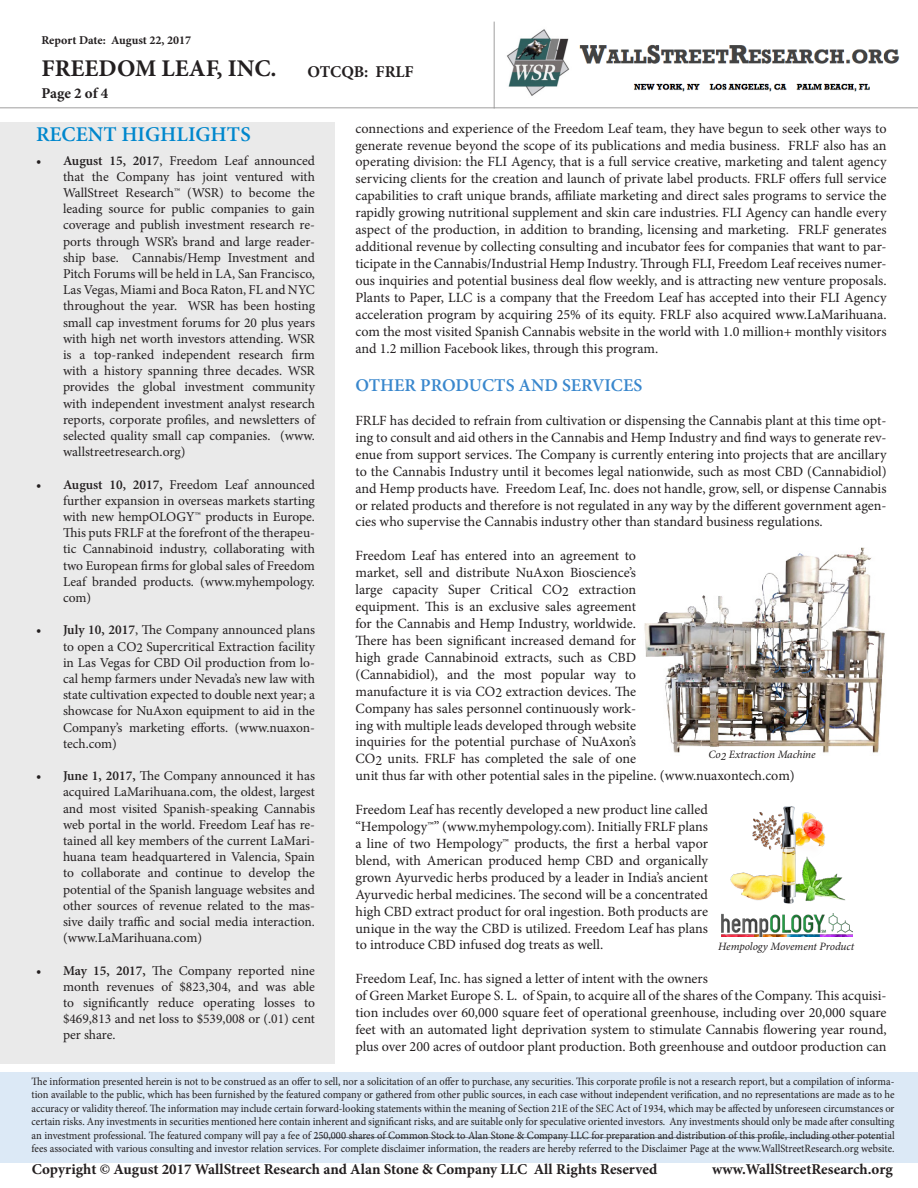
<style>
.page{position:relative;width:918px;height:1188px;background:#fff}
.page>*{position:absolute;margin:0;border:0;box-sizing:border-box;transform-origin:0 0}
.t1{font:700 24px "Minion Pro";color:#231f20}
.t2{font:600 21px "Minion Pro";color:#0087cd}
.t3{font:600 18px "Minion Pro";color:#3987cd}
.t4{font:700 16.5px "Minion Pro";color:#231f20}
.t5{font:700 15px "Minion Pro";color:#231f20}
.t6{font:14.1px/17px "Minion Pro";color:#231f20;text-align:justify}
.t7{font:13.5px/16.2px "Minion Pro";color:#231f20;text-align:justify}
.t8{font:700 12px "Minion Pro";color:#231f20}
.t9{font:11.25px/13.5px "Minion Pro";color:#231f20;text-align:justify;scale:.94 1}
.t10{font:italic 11.25px "Minion Pro";letter-spacing:-.005em;color:#231f20}
.s1{font-weight:600}
</style>
<div class="page">
<div style="left:0;top:1072px;width:918px;height:91px;background:#dce9f6"></div>
<img style="left:507px;top:29px;width:63px;height:67px">
<img style="left:579px;top:44px;width:321px;height:48px">
<hr style="left:0;top:107px;width:918px;height:1px;background:#949393">
<hr style="left:494px;top:22px;width:1px;height:86px;background:#949393">
<div style="left:0;top:122px;width:335px;height:942px;background:#eaeaea"></div>
<img style="left:644px;top:548px;width:241px;height:205px">
<img style="left:730px;top:806px;width:115px;height:98px">
<img style="left:722px;top:914px;width:130px;height:22px">
<p class="t8" style="left:41px;top:32px;width:151px">Report Date: August 22, 2017</p>
<h1 class="t1" style="left:41px;top:52px;width:237px">FREEDOM LEAF, INC.</h1>
<p class="t4" style="left:308px;top:60px;width:108px">OTCQB: FRLF</p>
<p class="t5" style="left:41px;top:83px;width:69px">Page 2 of 4</p>
<p class="t2" style="left:36px;top:120px;width:216px">RECENT HIGHLIGHTS</p>
<p class="t7" style="left:63px;top:152px;width:254px;text-indent:-27px"><span class="s1">• August 15, 2017</span>, Freedom Leaf announced that the Company has joint ventured with WallStreet Research™ (WSR) to become the leading source for public companies to gain coverage and publish investment research re&shy;ports through WSR’s brand and large reader&shy;ship base. Cannabis/Hemp Investment and Pitch Forums will be held in LA, San Francisco, Las Vegas, Miami and Boca Raton, FL and NYC throughout the year. WSR has been hosting small cap investment forums for 20 plus years with high net worth investors attending. WSR is a top-ranked independent research firm with a history spanning three decades. WSR provides the global investment community with independent investment analyst research reports, corporate profiles, and newsletters of selected quality small cap companies. (www. wallstreetresearch.org)</p>
<p class="t7" style="left:63px;top:476px;width:254px;text-indent:-27px"><span class="s1">• August 10, 2017,</span> Freedom Leaf announced further expansion in overseas markets starting with new hempOLOGY™ products in Europe.<br>This puts FRLF at the forefront of the therapeu&shy;tic Cannabinoid industry, collaborating with two European firms for global sales of Freedom Leaf branded products. (www.myhempology. com)</p>
<p class="t7" style="left:63px;top:622px;width:254px;text-indent:-27px"><span class="s1">• July 10, 2017</span>, The Company announced plans to open a CO2 Supercritical Extraction facility in Las Vegas for CBD Oil production from lo&shy;cal hemp farmers under Nevada’s new law with state cultivation expected to double next year; a showcase for NuAxon equipment to aid in the Company’s marketing efforts. (www.nuaxon&shy;tech.com)</p>
<p class="t7" style="left:63px;top:768px;width:254px;text-indent:-27px"><span class="s1">• June 1, 2017,</span> The Company announced it has acquired LaMarihuana.com, the oldest, largest and most visited Spanish-speaking Cannabis web portal in the world. Freedom Leaf has re&shy;tained all key members of the current LaMari&shy;huana team headquartered in Valencia, Spain to collaborate and continue to develop the potential of the Spanish language websites and other sources of revenue related to the mas&shy;sive daily traffic and social media interaction. (www.LaMarihuana.com)</p>
<p class="t7" style="left:63px;top:962px;width:254px;text-indent:-27px"><span class="s1">• May 15, 2017,</span> The Company reported nine month revenues of $823,304, and was able to significantly reduce operating losses to $469,813 and net loss to $539,008 or (.01) cent per share.</p>
<p class="t6" style="left:356px;top:120px;width:533px">connections and experience of the Freedom Leaf team, they have begun to seek other ways to generate revenue beyond the scope of its publications and media business. FRLF also has an operating division: the FLI Agency, that is a full service creative, marketing and talent agency servicing clients for the creation and launch of private label products. FRLF offers full service capabilities to craft unique brands, affiliate marketing and direct sales programs to service the rapidly growing nutritional supplement and skin care industries. FLI Agency can handle every aspect of the production, in addition to branding, licensing and marketing. FRLF generates additional revenue by collecting consulting and incubator fees for companies that want to par&shy;ticipate in the Cannabis/Industrial Hemp Industry. Through FLI, Freedom Leaf receives numer&shy;ous inquiries and potential business deal flow weekly, and is attracting new venture proposals.<br>Plants to Paper, LLC is a company that the Freedom Leaf has accepted into their FLI Agency acceleration program by acquiring 25% of its equity. FRLF also acquired www.LaMarihuana. com the most visited Spanish Cannabis website in the world with 1.0 million+ monthly visitors and 1.2 million Facebook likes, through this program.</p>
<p class="t3" style="left:356px;top:373px;width:288px">OTHER PRODUCTS AND SERVICES</p>
<p class="t6" style="left:356px;top:412px;width:533px">FRLF has decided to refrain from cultivation or dispensing the Cannabis plant at this time opt&shy;ing to consult and aid others in the Cannabis and Hemp Industry and find ways to generate rev&shy;enue from support services. The Company is currently entering into projects that are ancillary to the Cannabis Industry until it becomes legal nationwide, such as most CBD (Cannabidiol) and Hemp products have. Freedom Leaf, Inc. does not handle, grow, sell, or dispense Cannabis or related products and therefore is not regulated in any way by the different government agen&shy;cies who supervise the Cannabis industry other than standard business regulations.</p>
<p class="t6" style="left:356px;top:547px;width:441px;text-align:left">Freedom Leaf has entered into an agreement to<br>market, sell and distribute NuAxon Bioscience’s<br>large capacity Super Critical CO2 extraction<br>equipment. This is an exclusive sales agreement<br>for the Cannabis and Hemp Industry, worldwide.<br>There has been significant increased demand for<br>high grade Cannabinoid extracts, such as CBD<br>(Cannabidiol), and the most popular way to<br>manufacture it is via CO2 extraction devices. The<br>Company has sales personnel continuously work-<br>ing with multiple leads developed through website<br>inquiries for the potential purchase of NuAxon’s<br>CO2 units. FRLF has completed the sale of one<br>unit thus far with other potential sales in the pipeline. (www.nuaxontech.com)</p>
<p class="t6" style="left:356px;top:801px;width:354px">Freedom Leaf has recently developed a new product line called “Hempology™” (www.myhempology.com). Initially FRLF plans a line of two Hempology™ products, the first a herbal vapor blend, with American produced hemp CBD and organically grown Ayurvedic herbs produced by a leader in India’s ancient Ayurvedic herbal medicines. The second will be a concentrated high CBD extract product for oral ingestion. Both products are unique in the way the CBD is utilized. Freedom Leaf has plans to introduce CBD infused dog treats as well.</p>
<p class="t6" style="left:356px;top:970px;width:533px;text-align:left">Freedom Leaf, Inc. has signed a letter of intent with the owners<br>of Green Market Europe S. L. of Spain, to acquire all of the shares of the Company. This acquisi&shy;tion includes over 60,000 square feet of operational greenhouse, including over 20,000 square feet with an automated light deprivation system to stimulate Cannabis flowering year round, plus over 200 acres of outdoor plant production. Both greenhouse and outdoor production can</p>
<p class="t10" style="left:708px;top:747px;width:109px">Co2 Extraction Machine</p>
<p class="t10" style="left:718px;top:939px;width:138px">Hempology Movement Product</p>
<p class="t9" style="left:32px;top:1075px;width:920px">The information presented herein is not to be construed as an offer to sell, nor a solicitation of an offer to purchase, any securities. This corporate profile is not a research report, but a compilation of informa&shy;tion available to the public, which has been furnished by the featured company or gathered from other public sources, in each case without independent verification, and no representations are made as to he accuracy or validity thereof. The information may include certain forward-looking statements within the meaning of Section 21E of the SEC Act of 1934, which may be affected by unforeseen circumstances or certain risks. Any investments in securities mentioned here contain inherent and significant risks, and are suitable only for speculative oriented investors. Any investments should only be made after consulting an investment professional. The featured company will pay a fee of 250,000 shares of Common Stock to Alan Stone &amp; Company LLC for preparation and distribution of this profile, including other potential fees associated with various consulting and investor relation services. For complete disclaimer information, the readers are hereby referred to the Disclaimer Page at the www.WallStreetResearch.org website.</p>
<p class="t5" style="left:32px;top:1159px;width:627px">Copyright © August 2017 WallStreet Research and Alan Stone &amp; Company LLC All Rights Reserved</p>
<p class="t5" style="left:712px;top:1159px;width:182px">www.WallStreetResearch.org</p>
</div>
